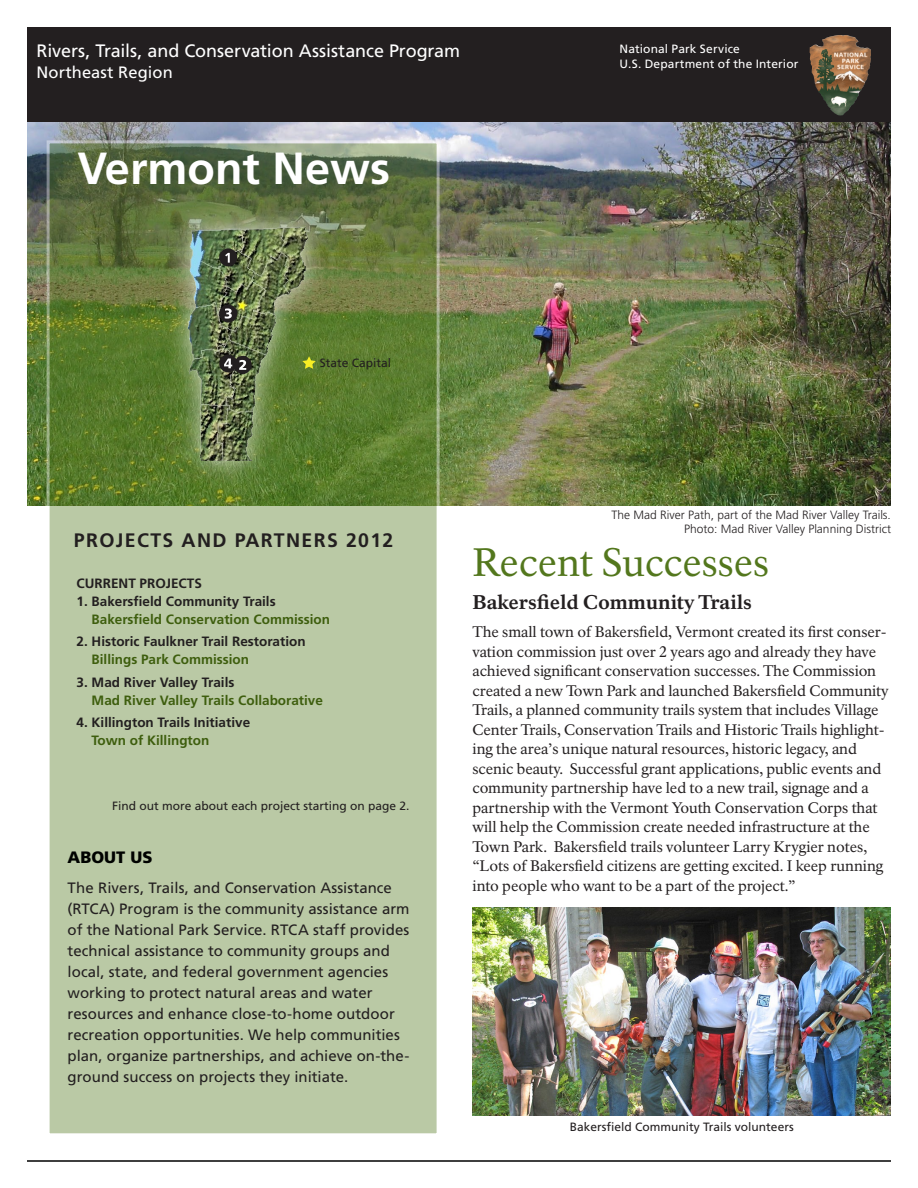
<style>
.page{position:relative;width:918px;height:1188px;background:#fff}
.page>*{position:absolute;margin:0;border:0;box-sizing:border-box;transform-origin:0 0}
.t1{font:700 45px "Frutiger LT Std";color:#fff}
._01_RecentSuccess_H1{font:39px "NPS Rawlinson OT";color:#53771d}
._02_RecentSuccess_H2{font:800 19.5px "NPS Rawlinson OT";letter-spacing:-.01em;color:#231f20}
._11_Map_Legend_Headi{font:700 19.5px "Frutiger LT Std";letter-spacing:.07em;color:#231f20}
.t2{font:18px "Frutiger LT Std";letter-spacing:-.005em;color:#fff}
.t3{font:16.5px "Frutiger LT Std";letter-spacing:.005em;color:#fff}
.t4{font:900 16.5px "Frutiger LT Std";color:#000200}
._03_RecentSuccess_Te{font:15px/19.5px "NPS Rawlinson OT";color:#231f20}
.t5{font:15px/21px "Frutiger LT Std";letter-spacing:.005em;color:#231f20}
._11_Map_Legend___Pro{font:700 13.5px "Frutiger LT Std";color:#231f20}
._12_Map_Legend___Par{font:700 13.5px "Frutiger LT Std";color:#3e5e0e}
.t6{font:300 12px "Frutiger LT Std";color:#231f20}
.t7{font:12px "Frutiger LT Std";letter-spacing:.01em;color:#fff}
._15_Continued{font:12px "Frutiger LT Std";color:#231f20}
._08_Caption{font:12px "Frutiger LT Std";color:#231f20}
._11_Map_Legend{font:12px "Frutiger LT Std";color:#231f20}
</style>
<div class="page">
<div style="left:27px;top:27px;width:864px;height:99px;background:#231f20"></div>
<img style="left:811px;top:36px;width:41px;height:78px">
<div style="left:808px;top:33px;width:64px;height:84px;border:2px solid #231f20"></div>
<hr style="left:27px;top:1160px;width:864px;height:2px;background:#000">
<img style="left:27px;top:122px;width:864px;height:383px">
<img style="left:472px;top:907px;width:419px;height:209px">
<svg style="left:47px;top:140px;width:393px;height:994px;background:#a1b288"></svg>
<div style="left:165px;top:202px;width:166px;height:284px;background:#fff;opacity:.78"></div>
<img style="left:185px;top:224px;width:127px;height:238px">
<svg style="left:302px;top:356px;width:14px;height:13px"></svg>
<div style="left:219px;top:354px;width:18px;height:18px;background:#231f20;border-radius:50%"></div>
<svg style="left:224px;top:359px;width:8px;height:9px"></svg>
<div style="left:219px;top:305px;width:18px;height:18px;background:#231f20;border-radius:50%"></div>
<svg style="left:225px;top:308px;width:7px;height:11px"></svg>
<div style="left:234px;top:356px;width:18px;height:18px;background:#231f20;border-radius:50%"></div>
<svg style="left:239px;top:360px;width:7px;height:10px"></svg>
<div style="left:219px;top:248px;width:18px;height:18px;background:#231f20;border-radius:50%"></div>
<svg style="left:225px;top:253px;width:5px;height:10px"></svg>
<p class="t2" style="left:37px;top:40px;width:425px">Rivers, Trails, and Conservation Assistance Program</p>
<p class="t3" style="left:37px;top:63px;width:138px">Northeast Region</p>
<p class="t1" style="left:77px;top:142px;width:314px">Vermont News</p>
<p class="t7" style="left:620px;top:41px;width:122px">National Park Service</p>
<p class="t7" style="left:620px;top:56px;width:181px">U.S. Department of the Interior</p>
<p class="_11_Map_Legend" style="left:320px;top:356px;width:73px">State Capital</p>
<p class="_11_Map_Legend_Headi" style="left:74px;top:529px;width:321px">PROJECTS AND PARTNERS 2012</p>
<p class="_11_Map_Legend___Pro" style="left:77px;top:575px;width:127px">CURRENT PROJECTS</p>
<p class="_11_Map_Legend___Pro" style="left:77px;top:593px;width:201px">1. Bakersfield Community Trails</p>
<p class="_12_Map_Legend___Par" style="left:92px;top:611px;width:240px">Bakersfield Conservation Commission</p>
<p class="_11_Map_Legend___Pro" style="left:77px;top:634px;width:231px">2. Historic Faulkner Trail Restoration</p>
<p class="_12_Map_Legend___Par" style="left:92px;top:652px;width:159px">Billings Park Commission</p>
<p class="_11_Map_Legend___Pro" style="left:77px;top:674px;width:159px">3. Mad River Valley Trails</p>
<p class="_12_Map_Legend___Par" style="left:92px;top:692px;width:233px">Mad River Valley Trails Collaborative</p>
<p class="_11_Map_Legend___Pro" style="left:77px;top:715px;width:175px">4. Killington Trails Initiative</p>
<p class="_12_Map_Legend___Par" style="left:92px;top:733px;width:119px">Town of Killington</p>
<p class="_15_Continued" style="left:112px;top:799px;width:299px">Find out more about each project starting on page 2.</p>
<p class="t4" style="left:68px;top:847px;width:86px">ABOUT US</p>
<p class="t5" style="left:68px;top:877px;width:343px">The Rivers, Trails, and Conservation Assistance (RTCA) Program is the community assistance arm of the National Park Service. RTCA staff provides technical assistance to community groups and local, state, and federal government agencies working to protect natural areas and water resources and enhance close-to-home outdoor recreation opportunities. We help communities plan, organize partnerships, and achieve on-the&shy;ground success on projects they initiate.</p>
<p class="t6" style="left:611px;top:508px;width:281px">The Mad River Path, part of the Mad River Valley Trails.</p>
<p class="t6" style="left:684px;top:522px;width:208px">Photo: Mad River Valley Planning District</p>
<p class="_01_RecentSuccess_H1" style="left:472px;top:539px;width:298px">Recent Successes</p>
<p class="_02_RecentSuccess_H2" style="left:472px;top:590px;width:281px">Bakersfield Community Trails</p>
<p class="_03_RecentSuccess_Te" style="left:472px;top:622px;width:418px">The small town of Bakersfield, Vermont created its first conser&shy;vation commission just over 2 years ago and already they have achieved significant conservation successes. The Commission created a new Town Park and launched Bakersfield Community Trails, a planned community trails system that includes Village Center Trails, Conservation Trails and Historic Trails highlight&shy;ing the area’s unique natural resources, historic legacy, and scenic beauty. Successful grant applications, public events and community partnership have led to a new trail, signage and a partnership with the Vermont Youth Conservation Corps that will help the Commission create needed infrastructure at the Town Park. Bakersfield trails volunteer Larry Krygier notes, “Lots of Bakersfield citizens are getting excited. I keep running into people who want to be a part of the project.”</p>
<p class="_08_Caption" style="left:570px;top:1120px;width:225px">Bakersfield Community Trails volunteers</p>
</div>
